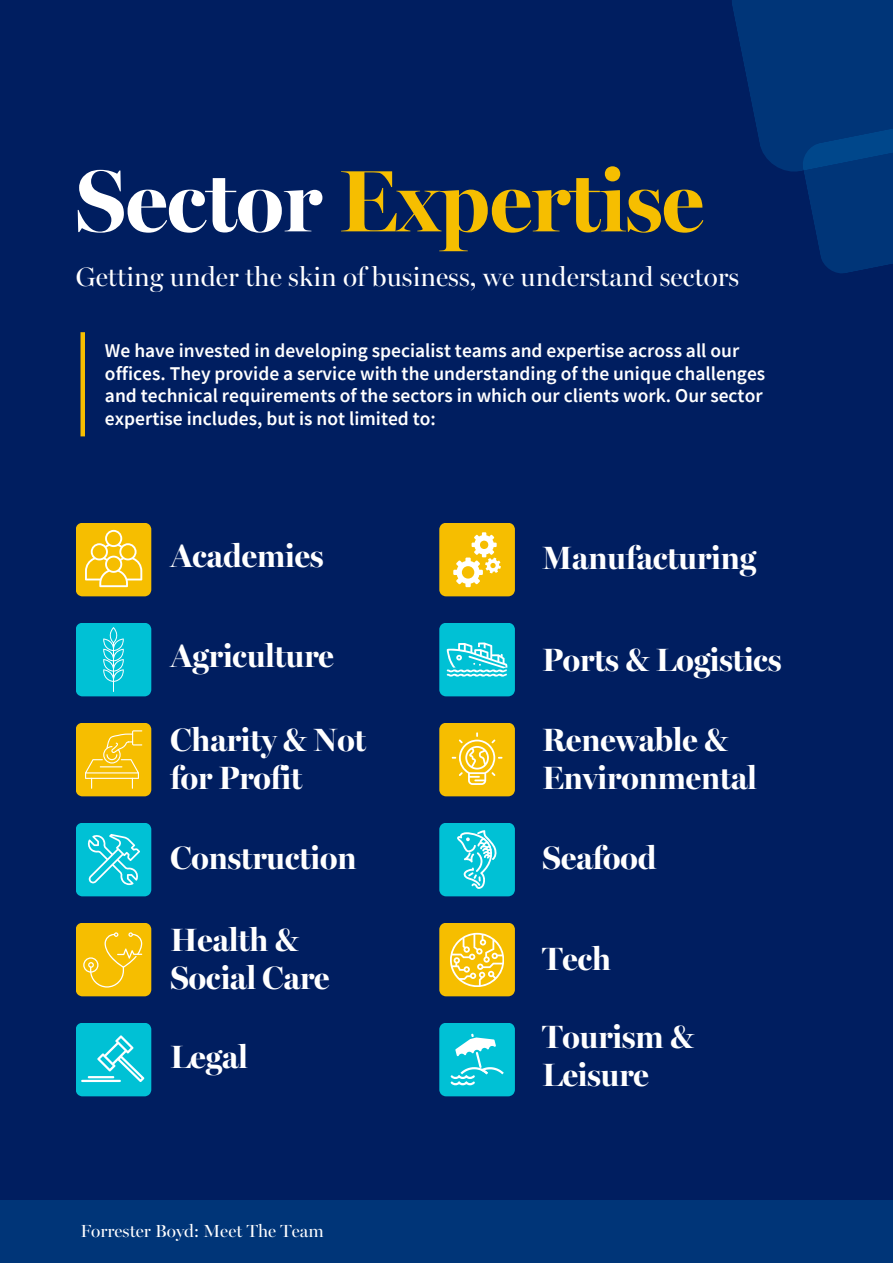
<style>
.page{position:relative;width:893px;height:1264px;background:#fff}
.page>*{position:absolute;margin:0;border:0;box-sizing:border-box;transform-origin:0 0}
.t1{font:700 87.9px "Miller Banner";color:#f6be00}
.t2{font:700 32.4px/38.2px "Miller Banner";color:#fff}
.t3{font:26.85px "Miller Banner";color:#fff}
.t4{font:600 19.5px/22.5px "Source Sans Pro";color:#fff}
.t5{font:17.55px "Miller Banner";color:#fff}
.s1{color:#fff}
</style>
<div class="page">
<div style="left:0;top:0;width:892px;height:1262px;background:#001e60"></div>
<svg style="left:732px;top:0;width:160px;height:273px"></svg>
<div style="left:0;top:1199px;width:892px;height:63px;background:#003578"></div>
<div style="left:80px;top:332px;width:5px;height:104px;background:#f6be00"></div>
<svg style="left:76px;top:523px;width:75px;height:73px;background:#f5c41e"></svg>
<svg style="left:76px;top:623px;width:75px;height:73px;background:#0ec3d6"></svg>
<svg style="left:76px;top:723px;width:75px;height:73px;background:#f5c213"></svg>
<svg style="left:76px;top:823px;width:75px;height:73px;background:#1bc6d8"></svg>
<svg style="left:76px;top:923px;width:75px;height:73px;background:#f5c10f"></svg>
<svg style="left:76px;top:1023px;width:75px;height:73px;background:#1ac6d8"></svg>
<svg style="left:439px;top:523px;width:76px;height:73px;background:#f4c62b"></svg>
<svg style="left:439px;top:623px;width:76px;height:73px;background:#20c6d8"></svg>
<svg style="left:439px;top:723px;width:76px;height:73px;background:#f4c219"></svg>
<svg style="left:439px;top:823px;width:76px;height:73px;background:#1bc5d8"></svg>
<svg style="left:439px;top:923px;width:76px;height:73px;background:#f4c527"></svg>
<svg style="left:439px;top:1023px;width:76px;height:73px;background:#1fc6d8"></svg>
<h1 class="t1" style="left:76px;top:151px;width:629px"><span class="s1">Sector</span> Expertise</h1>
<h3 class="t3" style="left:76px;top:261px;width:665px">Getting under the skin of business, we understand sectors</h3>
<p class="t4" style="left:105px;top:339px;width:661px">We have invested in developing specialist teams and expertise across all our offices. They provide a service with the understanding of the unique challenges and technical requirements of the sectors in which our clients work. Our sector expertise includes, but is not limited to:</p>
<h2 class="t2" style="left:170px;top:537px;width:155px">Academies</h2>
<h2 class="t2" style="left:170px;top:637px;width:165px">Agriculture</h2>
<h2 class="t2" style="left:170px;top:721px;width:197px">Charity &amp; Not for Profit</h2>
<h2 class="t2" style="left:170px;top:839px;width:188px">Construction</h2>
<h2 class="t2" style="left:170px;top:921px;width:160px">Health &amp;<br>Social Care</h2>
<h2 class="t2" style="left:170px;top:1038px;width:79px">Legal</h2>
<p class="t5" style="left:80px;top:1221px;width:245px">Forrester Boyd: Meet The Team</p>
<h2 class="t2" style="left:542px;top:539px;width:215px">Manufacturing</h2>
<h2 class="t2" style="left:542px;top:641px;width:240px">Ports &amp; Logistics</h2>
<h2 class="t2" style="left:542px;top:721px;width:216px">Renewable &amp;<br>Environmental</h2>
<h2 class="t2" style="left:542px;top:839px;width:115px">Seafood</h2>
<h2 class="t2" style="left:542px;top:940px;width:70px">Tech</h2>
<h2 class="t2" style="left:542px;top:1018px;width:153px">Tourism &amp;<br>Leisure</h2>
</div>
